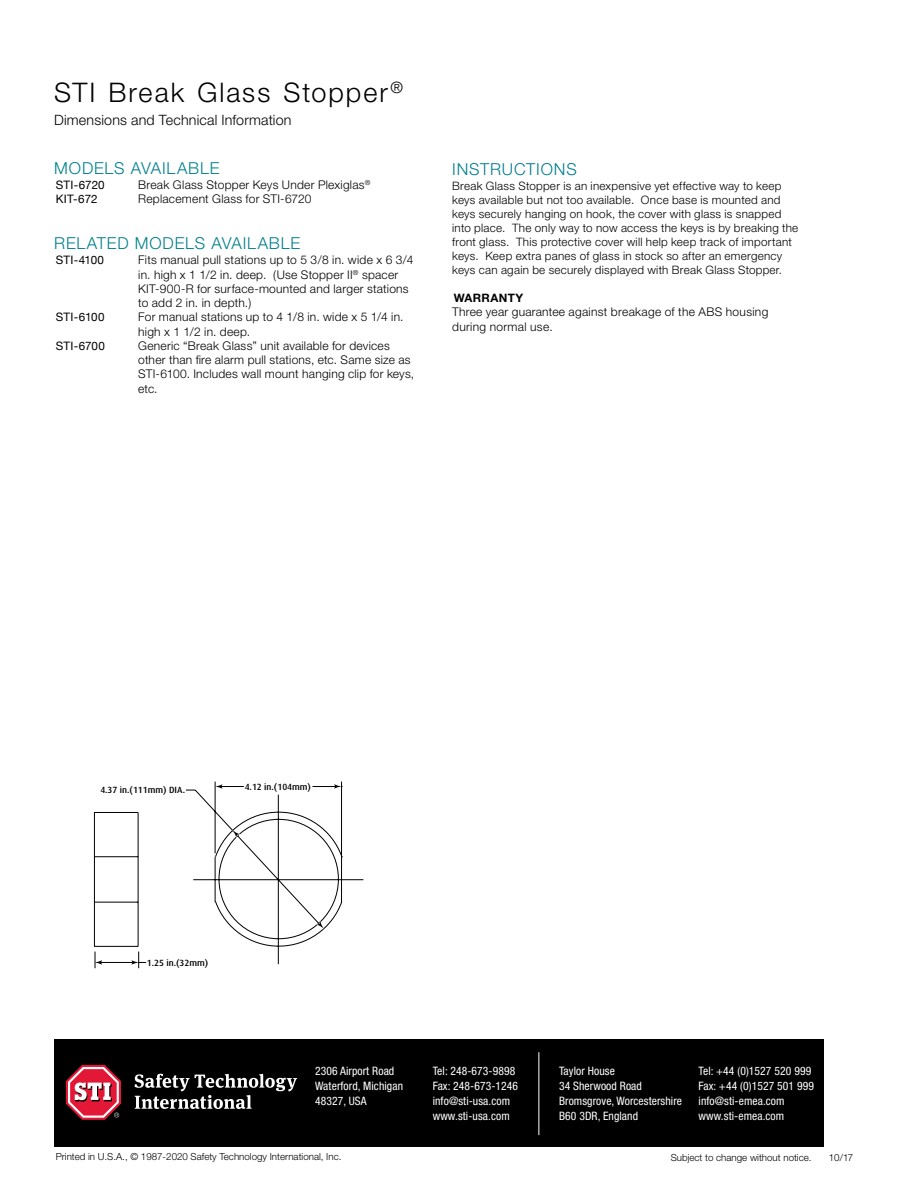
<style>
.page{position:relative;width:918px;height:1188px;background:#fff}
.page>*{position:absolute;margin:0;border:0;box-sizing:border-box;transform-origin:0 0}
.t1{font:300 27px "Helvetica Neue";letter-spacing:.07em;color:#000}
.t2{font:300 16.5px "Helvetica Neue";letter-spacing:.05em;color:#007f8d}
.t3{font:300 14.25px "Helvetica Neue";letter-spacing:.015em;color:#000}
.t4{font:300 12px/14.2px "Helvetica Neue";letter-spacing:.02em;color:#000}
.t5{font:300 11.7px/14px "Helvetica Neue";letter-spacing:.02em;color:#000}
.t6{font:condensed 11.7px/15px "Helvetica Neue";letter-spacing:.01em;color:#fff}
.t7{font:11.7px "Helvetica Neue";letter-spacing:.015em;color:#000}
.t8{font:700 11.7px "Helvetica Neue";letter-spacing:.03em;color:#000}
.t9{font:300 9.75px "Helvetica Neue";color:#000}
.t10{font:500 9px "Dax";color:#000}
.s1{font-weight:300;font-size:12px}
</style>
<div class="page">
<div style="left:54px;top:1040px;width:770px;height:108px;background:#000"></div>
<hr style="left:538px;top:1052px;width:1px;height:83px;background:#fff">
<svg style="left:135px;top:1074px;width:162px;height:35px"></svg>
<svg style="left:66px;top:1065px;width:55px;height:55px"></svg>
<svg style="left:93px;top:781px;width:271px;height:188px"></svg>
<svg style="left:312px;top:781px;width:52px;height:8px"></svg>
<svg style="left:232px;top:830px;width:9px;height:8px"></svg>
<svg style="left:316px;top:921px;width:8px;height:8px"></svg>
<hr style="left:97px;top:962px;width:36px;height:1px;background:#000">
<svg style="left:95px;top:960px;width:7px;height:5px"></svg>
<svg style="left:131px;top:960px;width:8px;height:5px"></svg>
<h1 class="t1" style="left:54px;top:76px;width:350px">STI Break Glass Stopper<sup>®</sup></h1>
<p class="t3" style="left:54px;top:112px;width:239px">Dimensions and Technical Information</p>
<h2 class="t2" style="left:54px;top:158px;width:165px">mo delS available</h2>
<p class="t7" style="left:56px;top:176px;width:50px">STI-6720</p>
<p class="t4" style="left:138px;top:177px;width:234px">Break Glass Stopper Keys Under Plexiglas<sup>®</sup></p>
<p class="t7" style="left:56px;top:190px;width:43px">KIT-672</p>
<p class="t4" style="left:138px;top:191px;width:175px">Replacement Glass for STI-6720</p>
<h2 class="t2" style="left:54px;top:233px;width:246px">RELATED Mo delS available</h2>
<p class="t7" style="left:56px;top:252px;width:50px">STI-4100</p>
<p class="t4" style="left:138px;top:253px;width:277px">Fits manual pull stations up to 5 3/8 in. wide x 6 3/4 in. high x 1 1/2 in. deep. (Use Stopper II<sup>®</sup> spacer KIT-900-R for surface-mounted and larger stations to add 2 in. in depth.)</p>
<p class="t7" style="left:56px;top:309px;width:50px">STI-6100</p>
<p class="t4" style="left:138px;top:310px;width:267px">For manual stations up to 4 1/8 in. wide x 5 1/4 in. high x 1 1/2 in. deep.</p>
<p class="t7" style="left:56px;top:337px;width:72px">STI-6700 <span class="s1">G</span></p>
<p class="t4" style="left:138px;top:338px;width:277px;text-indent:9px">eneric “Break Glass” unit available for devices other than fire alarm pull stations, etc. Same size as STI-6100. Includes wall mount hanging clip for keys, etc.</p>
<h2 class="t2" style="left:452px;top:159px;width:85px">instruction</h2>
<h2 class="t2" style="left:566px;top:159px;width:12px">s</h2>
<p class="t5" style="left:452px;top:179px;width:348px">Break Glass Stopper is an inexpensive yet effective way to keep keys available but not too available. Once base is mounted and keys securely hanging on hook, the cover with glass is snapped into place. The only way to now access the keys is by breaking the front glass. This protective cover will help keep track of important keys. Keep extra panes of glass in stock so after an emergency keys can again be securely displayed with Break Glass Stopper.</p>
<p class="t8" style="left:454px;top:291px;width:71px">WARRANTY</p>
<p class="t4" style="left:452px;top:305px;width:318px">Three year guarantee against breakage of the ABS housing during normal use.</p>
<p class="t10" style="left:444px;top:226px;width:115px">SUB-672 REPLACEMENT GLASS</p>
<p class="t10" style="left:732px;top:256px;width:41px">FACEPLATE</p>
<p class="t10" style="left:100px;top:785px;width:86px">4.37 in.(111mm) DIA.</p>
<p class="t10" style="left:245px;top:781px;width:68px">4.12 in.(104mm)</p>
<p class="t10" style="left:147px;top:958px;width:63px">1.25 in.(32mm)</p>
<p class="t6" style="left:315px;top:1063px;width:90px">2306 Airport Road<br>Waterford, Michigan<br>48327, USA</p>
<p class="t6" style="left:433px;top:1063px;width:87px">Tel: 248-673-9898<br>Fax: 248-673-1246 info@sti-usa.com www.sti-usa.com</p>
<p class="t6" style="left:559px;top:1063px;width:125px">Taylor House<br>34 Sherwood Road<br>Bromsgrove, Worcestershire<br>B60 3DR, England</p>
<p class="t6" style="left:699px;top:1063px;width:117px">Tel: +44 (0)1527 520 999<br>Fax: +44 (0)1527 501 999 info@sti-emea.com www.sti-emea.com</p>
<p class="t9" style="left:671px;top:1151px;width:142px">Subject to change without notice.</p>
<p class="t9" style="left:829px;top:1151px;width:26px">10/17</p>
<p class="t9" style="left:56px;top:1150px;width:287px">Printed in U.S.A., © 1987-2020 Safety Technology International, Inc.</p>
</div>
